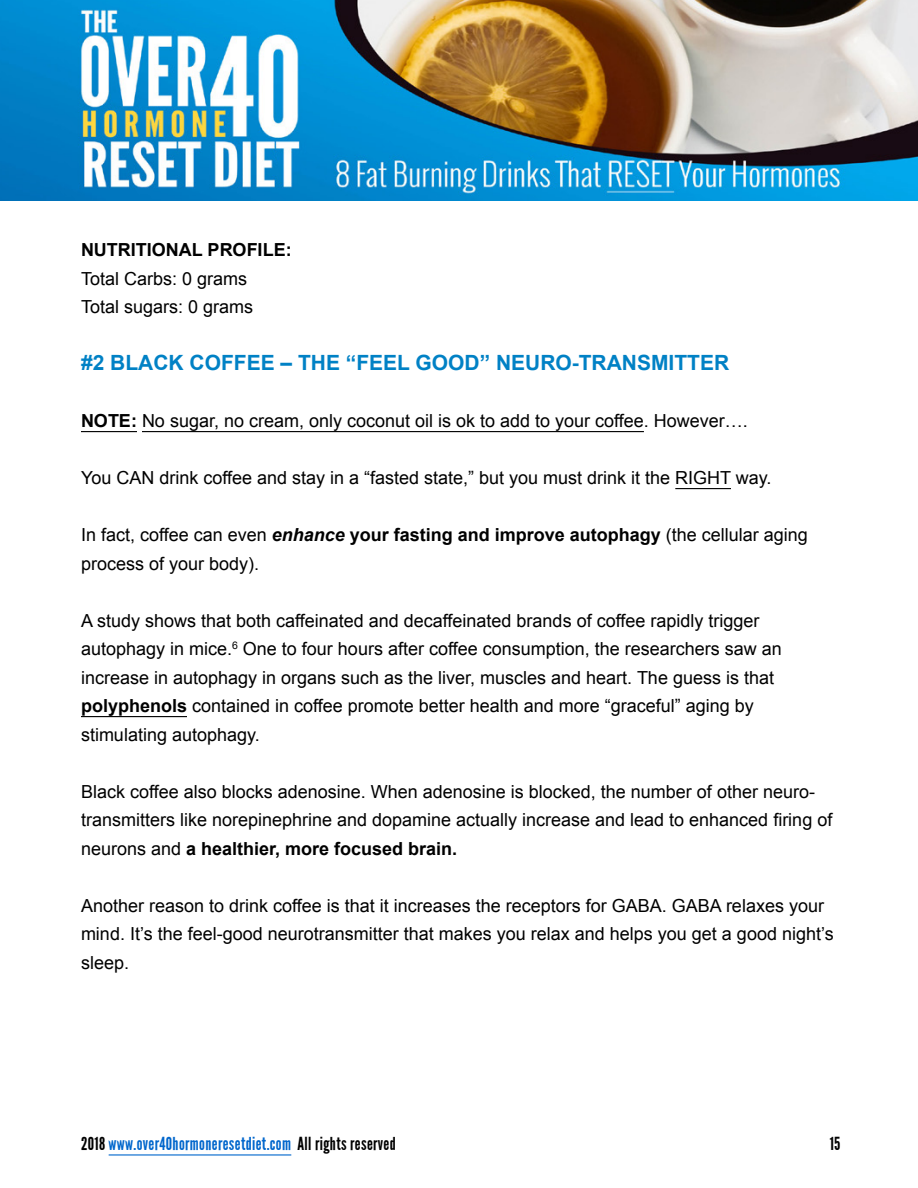
<style>
.page{position:relative;width:918px;height:1188px;background:#fff}
.page>*{position:absolute;margin:0;border:0;box-sizing:border-box;transform-origin:0 0}
.t1{font:700 21px "Arial";color:#0081c5}
.t2{font:18px/28.5px "Arial";color:#000}
.t3{font:18px "League Gothic";letter-spacing:.02em;color:#06c}
.t4{font:700 18px "Arial";color:#000}
.t5{font:18px "League Gothic";color:#000}
.s1{font-weight:700}
.s2{font-weight:700;font-style:italic}
.s3{color:#000}
</style>
<div class="page">
<img style="left:0;top:0;width:918px;height:201px">
<hr style="left:109px;top:1154px;width:182px;height:2px;background:#06c">
<hr style="left:81px;top:431px;width:56px;height:1px;background:#000">
<hr style="left:142px;top:431px;width:502px;height:1px;background:#000">
<hr style="left:675px;top:488px;width:56px;height:1px;background:#000">
<hr style="left:81px;top:716px;width:106px;height:1px;background:#000">
<p class="t4" style="left:81px;top:238px;width:212px">NUTRITIONAL PROFILE:</p>
<p class="t2" style="left:81px;top:264px;width:174px">Total Carbs: 0 grams<br>Total sugars: 0 grams</p>
<p class="t1" style="left:81px;top:349px;width:650px">#2 BLACK COFFEE – THE “FEEL GOOD” NEURO-TRANSMITTER</p>
<p class="t2" style="left:81px;top:407px;width:668px"><span class="s1">NOTE:</span> No sugar, no cream, only coconut oil is ok to add to your coffee. However….</p>
<p class="t2" style="left:81px;top:464px;width:692px">You CAN drink coffee and stay in a “fasted state,” but you must drink it the RIGHT way.</p>
<p class="t2" style="left:81px;top:521px;width:728px">In fact, coffee can even <span class="s2">enhance</span> <span class="s1">your fasting and improve autophagy</span> (the cellular aging process of your body).</p>
<p class="t2" style="left:81px;top:606px;width:702px">A study shows that both caffeinated and decaffeinated brands of coffee rapidly trigger autophagy in mice.<sup>6</sup> One to four hours after coffee consumption, the researchers saw an increase in autophagy in organs such as the liver, muscles and heart. The guess is that <span class="s1">polyphenols</span> contained in coffee promote better health and more “graceful” aging by stimulating autophagy.</p>
<p class="t2" style="left:81px;top:777px;width:753px">Black coffee also blocks adenosine. When adenosine is blocked, the number of other neuro&shy;transmitters like norepinephrine and dopamine actually increase and lead to enhanced firing of neurons and <span class="s1">a healthier, more focused brain.</span></p>
<p class="t2" style="left:81px;top:891px;width:754px">Another reason to drink coffee is that it increases the receptors for GABA. GABA relaxes your mind. It’s the feel-good neurotransmitter that makes you relax and helps you get a good night’s sleep.</p>
<p class="t3" style="left:81px;top:1134px;width:316px"><span class="s3">2018</span> www.over40hormoneresetdiet.com <span class="s3">All rights reserved</span></p>
<p class="t5" style="left:830px;top:1134px;width:12px">15</p>
</div>
